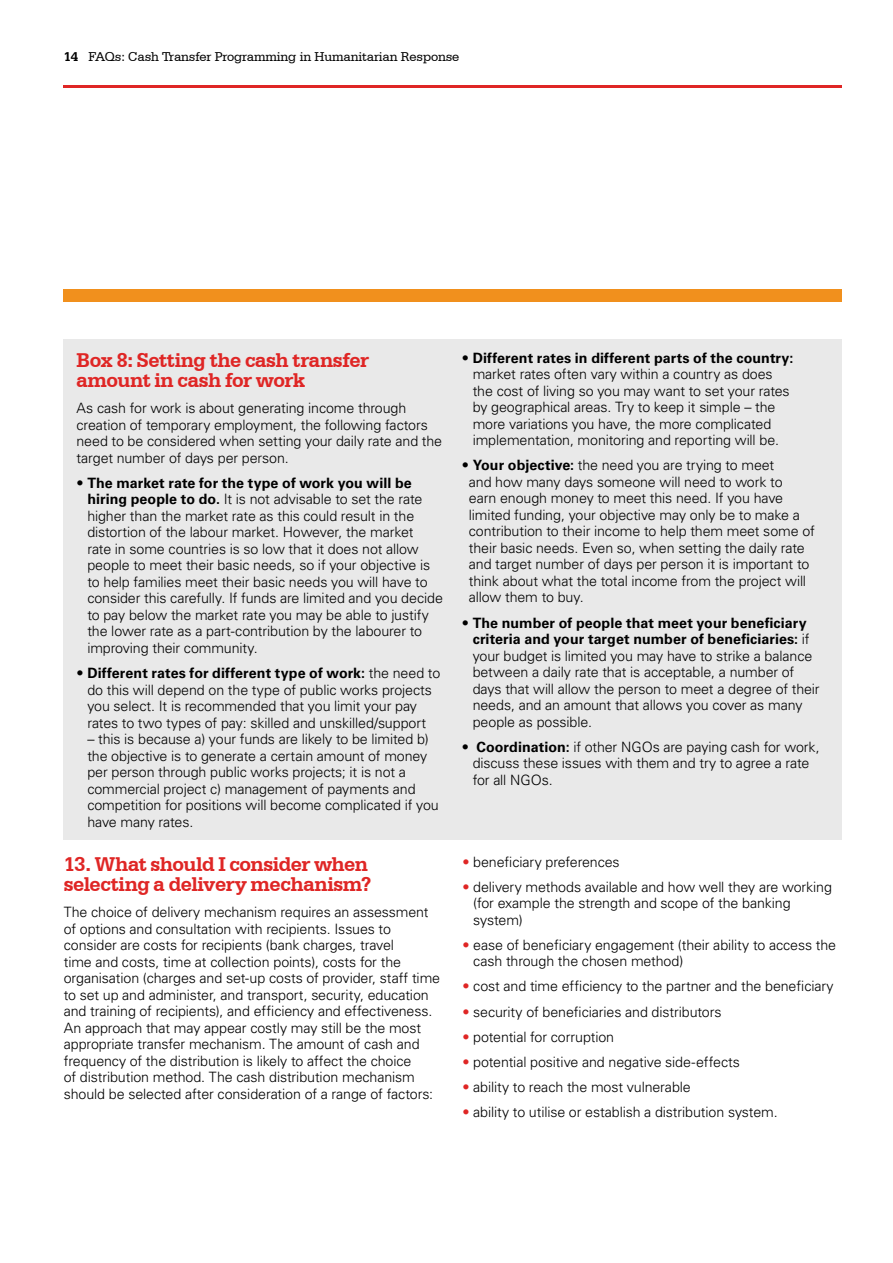
<style>
.page{position:relative;width:893px;height:1263px;background:#fff}
.page>*{position:absolute;margin:0;border:0;box-sizing:border-box;transform-origin:0 0}
.t1{font:700 21px/20.2px "Serifa BT";letter-spacing:-.02em;color:#df2625}
.t2{font:300 14.25px/16.5px "Univers CA";letter-spacing:-.01em;color:#000}
.t3{font:13.5px "Serifa BT";letter-spacing:-.01em;color:#000}
.s1{font-weight:700}
.s2{color:#df2625}
</style>
<div class="page">
<div style="left:64px;top:289px;width:778px;height:13px;background:#f1901d"></div>
<hr style="left:64px;top:85px;width:778px;height:2px;background:#df2625">
<div style="left:64px;top:339px;width:778px;height:501px;background:#e9e9e9"></div>
<p class="t3" style="left:64px;top:49px;width:35px"><span class="s1">14</span> FAQ</p>
<p class="t3" style="left:115px;top:49px;width:346px">s: Cash Transfer Programming in Humanitarian Response</p>
<h1 class="t1" style="left:77px;top:349px;width:294px">Box 8: Setting the cash transfer amount in cash for work</h1>
<p class="t2" style="left:77px;top:400px;width:367px">As cash for work is about generating income through creation of temporary employment, the following factors need to be considered when setting your daily rate and the target number of days per person.</p>
<p class="t2" style="left:87px;top:475px;width:357px;text-indent:-11px">• <span class="s1">The market rate for the type of work you will be hiring people to do.</span> It is not advisable to set the rate higher than the market rate as this could result in the distortion of the labour market. However, the market<br>rate in some countries is so low that it does not allow people to meet their basic needs, so if your objective is to help families meet their basic needs you will have to consider this carefully. If funds are limited and you decide to pay below the market rate you may be able to justify the lower rate as a part-contribution by the labourer to improving their community.</p>
<p class="t2" style="left:87px;top:665px;width:354px;text-indent:-11px">• <span class="s1">Different rates for different type of work:</span> the need to do this will depend on the type of public works projects you select. It is recommended that you limit your pay rates to two types of pay: skilled and unskilled/support</p>
<p class="t2" style="left:87px;top:731px;width:353px">– this is because a) your funds are likely to be limited b) the objective is to generate a certain amount of money per person through public works projects; it is not a commercial project c) management of payments and competition for positions will become complicated if you have many rates.</p>
<h1 class="t1" style="left:64px;top:853px;width:309px">13. What should I consider when selecting a delivery mechanism?</h1>
<p class="t2" style="left:64px;top:904px;width:378px">The choice of delivery mechanism requires an assessment of options and consultation with recipients. Issues to consider are costs for recipients (bank charges, travel<br>time and costs, time at collection points), costs for the organisation (charges and set-up costs of provider, staff time to set up and administer, and transport, security, education and training of recipients), and efficiency and effectiveness.<br>An approach that may appear costly may still be the most appropriate transfer mechanism. The amount of cash and frequency of the distribution is likely to affect the choice<br>of distribution method. The cash distribution mechanism should be selected after consideration of a range of factors:</p>
<p class="t2" style="left:473px;top:349px;width:322px;text-indent:-11px">• <span class="s1">Different rates in different parts of the country: </span>market rates often vary within a country as does the cost of living so you may want to set your rates by geographical areas. Try to keep it simple – the more variations you have, the more complicated implementation, monitoring and reporting will be.</p>
<p class="t2" style="left:469px;top:457px;width:347px;text-indent:-7px">• <span class="s1">Your objective:</span> the need you are trying to meet<br>and how many days someone will need to work to<br>earn enough money to meet this need. If you have limited funding, your objective may only be to make a contribution to their income to help them meet some of their basic needs. Even so, when setting the daily rate and target number of days per person it is important to think about what the total income from the project will allow them to buy.</p>
<p class="t2" style="left:473px;top:614px;width:348px;text-indent:-11px">• <span class="s1">The number of people that meet your beneficiary criteria and your target number of beneficiaries:</span> if your budget is limited you may have to strike a balance between a daily rate that is acceptable, a number of days that will allow the person to meet a degree of their needs, and an amount that allows you cover as many people as possible.</p>
<p class="t2" style="left:473px;top:738px;width:348px;text-indent:-11px">• <span class="s1">Coordination:</span> if other NGOs are paying cash for work, discuss these issues with them and try to agree a rate for all NGOs.</p>
<p class="t2" style="left:462px;top:853px;width:159px"><span class="s2">•</span> beneficiary preferences</p>
<p class="t2" style="left:473px;top:878px;width:360px;text-indent:-11px"><span class="s2">•</span> delivery methods available and how well they are working (for example the strength and scope of the banking system)</p>
<p class="t2" style="left:473px;top:936px;width:364px;text-indent:-11px"><span class="s2">•</span> ease of beneficiary engagement (their ability to access the cash through the chosen method)</p>
<p class="t2" style="left:462px;top:978px;width:373px"><span class="s2">•</span> cost and time efficiency to the partner and the beneficiary</p>
<p class="t2" style="left:462px;top:1003px;width:261px"><span class="s2">•</span> security of beneficiaries and distributors</p>
<p class="t2" style="left:462px;top:1028px;width:153px"><span class="s2">•</span> potential for corruption</p>
<p class="t2" style="left:462px;top:1053px;width:279px"><span class="s2">•</span> potential positive and negative side-effects</p>
<p class="t2" style="left:462px;top:1079px;width:230px"><span class="s2">•</span> ability to reach the most vulnerable</p>
<p class="t2" style="left:462px;top:1104px;width:317px"><span class="s2">•</span> ability to utilise or establish a distribution system.</p>
</div>
